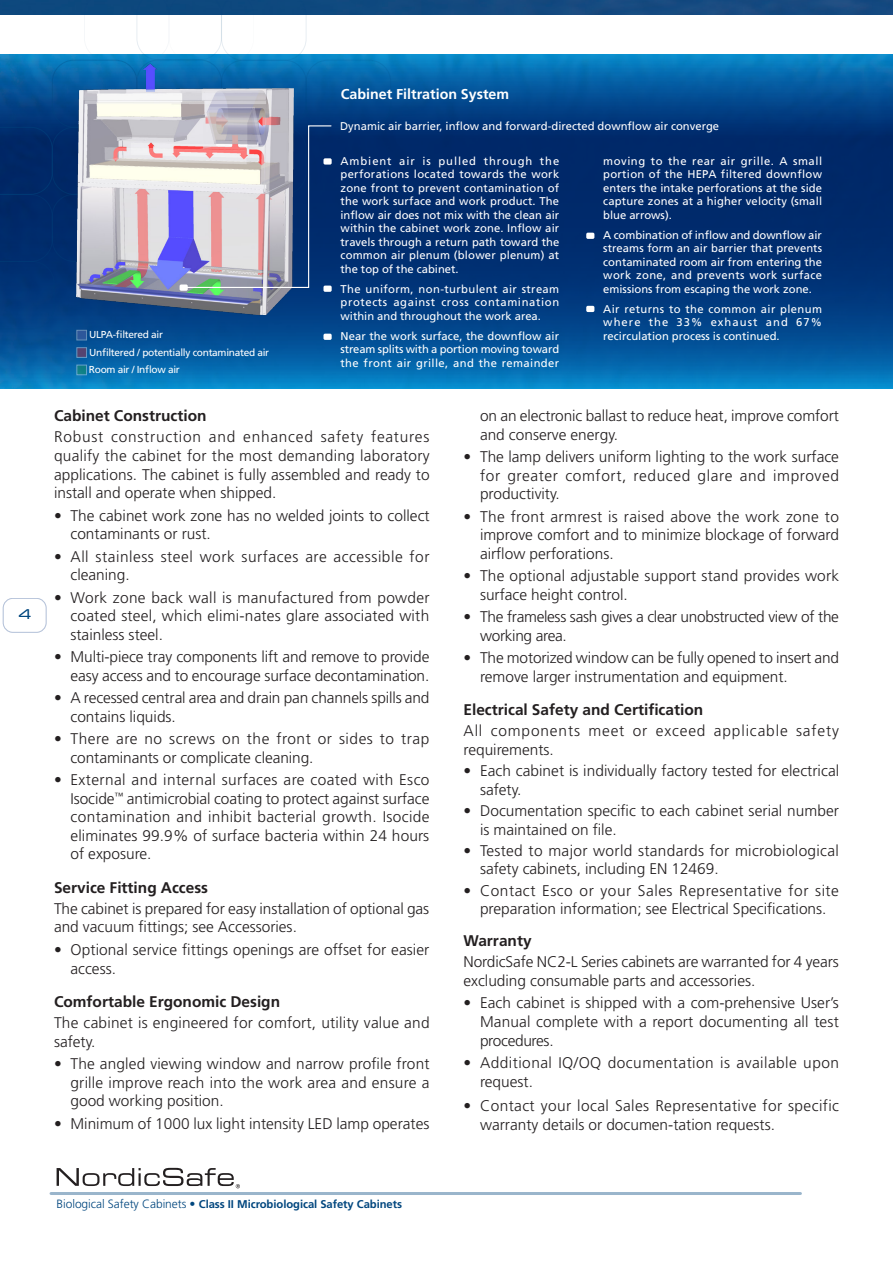
<style>
.page{position:relative;width:893px;height:1263px;background:#fff}
.page>*{position:absolute;margin:0;border:0;box-sizing:border-box;transform-origin:0 0}
.Body_Text_Headlines{font:300 15.45px/18.6px "Frutiger LT Std";color:#231f20}
.accessories{font:300 15.45px/18.6px "Frutiger LT Std";letter-spacing:.025em;color:#231f20}
.Body_Text_Headlines-2{font:700 15.45px "Frutiger LT Std";color:#231f20}
.Body_Text_Headlines-3{font:300 15.45px/18.6px "Frutiger LT Std";letter-spacing:.02em;color:#231f20}
.Body_Text_Headlines-4{font:300 15.45px/18.6px "Frutiger LT Std";letter-spacing:-.02em;color:#231f20}
.Body_Text_Headlines-5{font:300 15.45px/18.6px "Frutiger LT Std";letter-spacing:.035em;color:#231f20}
.Body_Text_Headlines-6{font:300 15.45px/18.6px "Frutiger LT Std";letter-spacing:.055em;color:#231f20}
.Body_Text_Headlines-7{font:700 14.25px "Frutiger LT Std";color:#fff}
.t1{font:13.5px "Eurostile LT Std Ex 2";color:#00467e}
.Graphic_Captions_Listed{font:11.25px/13.5px "Frutiger LT Std";color:#fff;text-align:justify}
.t2{font:700 11.25px "Frutiger LT Std";letter-spacing:-.005em;color:#00467e}
.Callouts{font:10.2px "Frutiger LT Std";letter-spacing:-.03em;color:#fff}
.s1{font-weight:300;font-size:12px}
</style>
<div class="page">
<hr style="left:51px;top:1192px;width:749px;height:3px;background:#00467e">
<div style="left:0;top:0;width:893px;height:14px;background:#14497f"></div>
<div style="left:3px;top:598px;width:43px;height:34px;border:1px solid #9caecd;border-radius:10px"></div>
<svg style="left:57px;top:1168px;width:183px;height:20px"></svg>
<svg style="left:0;top:54px;width:893px;height:335px;background:#024588"></svg>
<svg style="left:76px;top:330px;width:11px;height:10px"></svg>
<svg style="left:76px;top:347px;width:11px;height:11px"></svg>
<svg style="left:76px;top:365px;width:11px;height:10px"></svg>
<div style="left:323px;top:286px;width:9px;height:6px;background:#fff;border-radius:2px"></div>
<div style="left:323px;top:334px;width:9px;height:6px;background:#fff;border-radius:2px"></div>
<div style="left:586px;top:233px;width:8px;height:6px;background:#fff;border-radius:2px"></div>
<div style="left:586px;top:306px;width:8px;height:6px;background:#fff;border-radius:2px"></div>
<svg style="left:0;top:127px;width:54px;height:202px;background:#002e6e"></svg>
<div style="left:306px;top:60px;width:85px;height:68px;border:1px solid #00467e;border-radius:22px"></div>
<svg style="left:84px;top:0;width:222px;height:61px"></svg>
<img style="left:65px;top:55px;width:237px;height:265px">
<div style="left:180px;top:284px;width:8px;height:7px;background:#fff;border-radius:2px"></div>
<svg style="left:184px;top:125px;width:148px;height:164px;background:#9a9cb4"></svg>
<p class="t1" style="left:18px;top:605px;width:15px">4</p>
<p class="Body_Text_Headlines-7" style="left:341px;top:86px;width:170px">Cabinet Filtration System</p>
<p class="Callouts" style="left:89px;top:329px;width:75px">ULPA-filtered air</p>
<p class="Callouts" style="left:89px;top:346px;width:182px">Unfiltered / potentially contaminated air</p>
<p class="Callouts" style="left:89px;top:364px;width:93px">Room air / Inflow air</p>
<p class="Graphic_Captions_Listed" style="left:340px;top:120px;width:381px">Dynamic air barrier, inflow and forward-directed downflow air converge</p>
<p class="Graphic_Captions_Listed" style="left:340px;top:154px;width:220px">Ambient air is pulled through the perforations located towards the work zone front to prevent contamination of the work surface and work product. The inflow air does not mix with the clean air within the cabinet work zone. Inflow air travels through a return path toward the common air plenum (blower plenum) at the top of the cabinet.</p>
<p class="Graphic_Captions_Listed" style="left:340px;top:282px;width:220px">The uniform, non-turbulent air stream protects against cross contamination within and throughout the work area.</p>
<p class="Graphic_Captions_Listed" style="left:340px;top:329px;width:220px">Near the work surface, the downflow air stream splits with a portion moving toward the front air grille, and the remainder</p>
<p class="Graphic_Captions_Listed" style="left:603px;top:154px;width:220px">moving to the rear air grille. A small portion of the HEPA filtered downflow enters the intake perforations at the side capture zones at a higher velocity (small blue arrows).</p>
<p class="Graphic_Captions_Listed" style="left:603px;top:228px;width:220px">A combination of inflow and downflow air streams form an air barrier that prevents contaminated room air from entering the work zone, and prevents work surface emissions from escaping the work zone.</p>
<p class="Graphic_Captions_Listed" style="left:603px;top:302px;width:220px">Air returns to the common air plenum where the 33% exhaust and 67% recirculation process is continued.</p>
<p class="Body_Text_Headlines-2" style="left:54px;top:407px;width:154px">Cabinet Construction</p>
<p class="Body_Text_Headlines" style="left:54px;top:428px;width:377px;text-align:justify">Robust construction and enhanced safety features qualify the cabinet for the most demanding laboratory applications. The cabinet is fully assembled and ready to install and operate when shipped.</p>
<p class="Body_Text_Headlines" style="left:70px;top:506px;width:361px;text-indent:-16px">• The cabinet work zone has no welded joints to collect contaminants or rust.</p>
<p class="Body_Text_Headlines-5" style="left:70px;top:547px;width:361px;text-indent:-16px">• All stainless steel work surfaces are accessible for cleaning.</p>
<p class="Body_Text_Headlines" style="left:70px;top:588px;width:361px;text-align:justify;text-indent:-16px">• Work zone back wall is manufactured from powder coated steel, which elimi-nates glare associated with stainless steel.</p>
<p class="Body_Text_Headlines" style="left:54px;top:648px;width:377px;text-align:right">• Multi-piece tray components lift and remove to provide easy access and to encourage surface decontamination.</p>
<p class="Body_Text_Headlines" style="left:70px;top:689px;width:361px;text-indent:-16px">• A recessed central area and drain pan channels spills and contains liquids.</p>
<p class="Body_Text_Headlines" style="left:70px;top:730px;width:360px;text-indent:-16px">• There are no screws on the front or sides to trap contaminants or complicate cleaning.</p>
<p class="Body_Text_Headlines" style="left:70px;top:771px;width:361px;text-align:justify;text-indent:-16px">• External and internal surfaces are coated with Esco Isocide<sup>™</sup> antimicrobial coating to protect against surface contamination and inhibit bacterial growth. Isocide eliminates 99.9% of surface bacteria within 24 hours of exposure.</p>
<p class="Body_Text_Headlines-2" style="left:54px;top:878px;width:156px">Service Fitting Access</p>
<p class="Body_Text_Headlines" style="left:54px;top:899px;width:377px">The cabinet is prepared for easy installation of optional gas and vacuum fittings; see Accessories.</p>
<p class="Body_Text_Headlines" style="left:70px;top:940px;width:360px;text-indent:-16px">• Optional service fittings openings are offset for easier access.</p>
<p class="Body_Text_Headlines-2" style="left:54px;top:992px;width:228px">Comfortable Ergonomic Design</p>
<p class="Body_Text_Headlines" style="left:54px;top:1013px;width:377px">The cabinet is engineered for comfort, utility value and safety.</p>
<p class="Body_Text_Headlines" style="left:70px;top:1055px;width:361px;text-align:justify;text-indent:-16px">• The angled viewing window and narrow profile front grille improve reach into the work area and ensure a good working position.</p>
<p class="Body_Text_Headlines" style="left:54px;top:1114px;width:377px">• Minimum of 1000 lux light intensity LED lamp operates</p>
<p class="Body_Text_Headlines" style="left:480px;top:407px;width:360px">on an electronic ballast to reduce heat, improve comfort and conserve energy.</p>
<p class="Body_Text_Headlines" style="left:480px;top:448px;width:361px;text-align:justify;text-indent:-16px">• The lamp delivers uniform lighting to the work surface for greater comfort, reduced glare and improved productivity.</p>
<p class="Body_Text_Headlines" style="left:480px;top:507px;width:360px;text-align:justify;text-indent:-16px">• The front armrest is raised above the work zone to improve comfort and to minimize blockage of forward airflow perforations.</p>
<p class="Body_Text_Headlines" style="left:480px;top:567px;width:361px;text-indent:-16px">• The optional adjustable support stand provides work surface height control.</p>
<p class="Body_Text_Headlines-4" style="left:480px;top:608px;width:360px;text-indent:-16px">• The frameless sash gives a clear unobstructed view of the working area.</p>
<p class="Body_Text_Headlines" style="left:480px;top:649px;width:361px;text-indent:-16px">• The motorized window can be fully opened to insert and remove larger instrumentation and equipment.</p>
<p class="Body_Text_Headlines-2" style="left:463px;top:701px;width:241px">Electrical Safety and Certification</p>
<p class="Body_Text_Headlines-6" style="left:463px;top:722px;width:377px">All components meet or exceed applicable safety requirements.</p>
<p class="Body_Text_Headlines" style="left:480px;top:762px;width:361px;text-indent:-17px">• Each cabinet is individually factory tested for electrical safety.</p>
<p class="Body_Text_Headlines" style="left:480px;top:802px;width:360px;text-indent:-17px">• Documentation specific to each cabinet serial number is maintained on file.</p>
<p class="Body_Text_Headlines-3" style="left:480px;top:841px;width:360px;text-indent:-17px">• Tested to major world standards for microbiological safety cabinets, including EN 12469.</p>
<p class="Body_Text_Headlines" style="left:463px;top:881px;width:377px;text-align:center">• Contact Esco or your Sales Representative for site preparation information; see Electrical Specifications.</p>
<p class="Body_Text_Headlines-2" style="left:463px;top:932px;width:70px">Warranty</p>
<p class="Body_Text_Headlines" style="left:463px;top:953px;width:377px">NordicSafe NC2-L Series cabinets are warranted for 4 years excluding consumable parts and accessories.</p>
<p class="Body_Text_Headlines" style="left:480px;top:994px;width:360px;text-align:justify;text-indent:-16px">• Each cabinet is shipped with a com-prehensive User’s Manual complete with a report documenting all test procedures.</p>
<p class="accessories" style="left:480px;top:1053px;width:361px;text-indent:-16px">• Additional IQ/OQ documentation is available upon request.</p>
<p class="accessories" style="left:480px;top:1097px;width:361px;text-indent:-16px">• Contact your local Sales Representative for specific warranty details or documen-tation requests.</p>
<p class="t2" style="left:57px;top:1197px;width:347px"><span class="s1">Biological Safety Cabinets •</span> Class II Microbiological Safety Cabinets</p>
</div>
